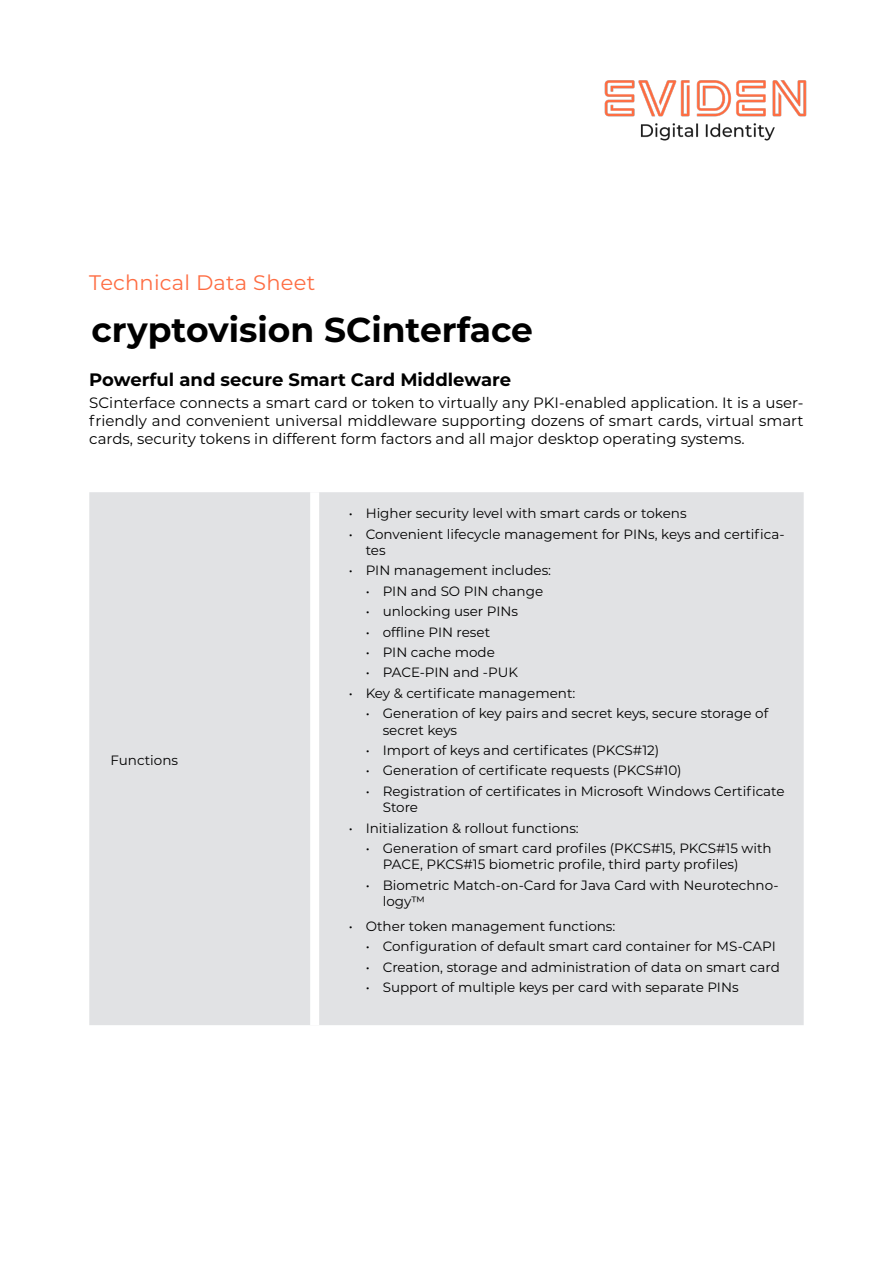
<style>
.page{position:relative;width:893px;height:1263px;background:#fff}
.page>*{position:absolute;margin:0;border:0;box-sizing:border-box;transform-origin:0 0}
.t1{font:700 34.5px "Montserrat";color:#000}
.t2{font:21px "Montserrat";letter-spacing:.01em;color:#fe6c42}
.t3{font:700 18px "Montserrat";color:#000}
.t4{font:15px/18px "Montserrat";color:#000;text-align:justify}
.Liste_only{font:13.5px/16.2px "Montserrat";color:#000}
</style>
<div class="page">
<div style="left:89px;top:492px;width:715px;height:533px;background:#e1e2e4"></div>
<div style="left:310px;top:492px;width:9px;height:533px;background:#fff"></div>
<img style="left:604px;top:80px;width:203px;height:61px">
<p class="t2" style="left:89px;top:268px;width:227px">Technical Data Sheet</p>
<p class="t1" style="left:91px;top:305px;width:443px">cryptovision SCinterface</p>
<p class="t3" style="left:89px;top:367px;width:423px">Powerful and secure Smart Card Middleware</p>
<p class="t4" style="left:89px;top:393px;width:716px">SCinterface connects a smart card or token to virtually any PKI-enabled application. It is a user&shy;friendly and convenient universal middleware supporting dozens of smart cards, virtual smart cards, security tokens in different form factors and all major desktop operating systems.</p>
<p class="Liste_only" style="left:111px;top:752px;width:69px">Functions</p>
<p class="Liste_only" style="left:349px;top:505px;width:339px">• Higher security level with smart cards or tokens</p>
<p class="Liste_only" style="left:366px;top:525px;width:420px;text-indent:-17px">• Convenient lifecycle management for PINs, keys and certifica&shy;tes</p>
<p class="Liste_only" style="left:349px;top:562px;width:204px">• PIN management includes:</p>
<p class="Liste_only" style="left:366px;top:582px;width:179px">• PIN and SO PIN change</p>
<p class="Liste_only" style="left:366px;top:603px;width:154px">• unlocking user PINs</p>
<p class="Liste_only" style="left:366px;top:623px;width:126px">• offline PIN reset</p>
<p class="Liste_only" style="left:366px;top:644px;width:131px">• PIN cache mode</p>
<p class="Liste_only" style="left:366px;top:664px;width:154px">• PACE-PIN and -PUK</p>
<p class="Liste_only" style="left:349px;top:684px;width:228px">• Key &amp; certificate management:</p>
<p class="Liste_only" style="left:383px;top:705px;width:387px;text-indent:-17px">• Generation of key pairs and secret keys, secure storage of secret keys</p>
<p class="Liste_only" style="left:366px;top:742px;width:295px">• Import of keys and certificates (PKCS#12)</p>
<p class="Liste_only" style="left:366px;top:762px;width:318px">• Generation of certificate requests (PKCS#10)</p>
<p class="Liste_only" style="left:383px;top:782px;width:403px;text-indent:-17px">• Registration of certificates in Microsoft Windows Certificate<br>Store</p>
<p class="Liste_only" style="left:349px;top:819px;width:232px">• Initialization &amp; rollout functions:</p>
<p class="Liste_only" style="left:383px;top:840px;width:390px;text-indent:-17px">• Generation of smart card profiles (PKCS#15, PKCS#15 with<br>PACE, PKCS#15 biometric profile, third party profiles)</p>
<p class="Liste_only" style="left:383px;top:876px;width:397px;text-indent:-17px">• Biometric Match-on-Card for Java Card with Neurotechno&shy;logy™</p>
<p class="Liste_only" style="left:349px;top:917px;width:268px">• Other token management functions:</p>
<p class="Liste_only" style="left:366px;top:938px;width:412px">• Configuration of default smart card container for MS-CAPI</p>
<p class="Liste_only" style="left:366px;top:958px;width:416px">• Creation, storage and administration of data on smart card</p>
<p class="Liste_only" style="left:366px;top:978px;width:374px">• Support of multiple keys per card with separate PINs</p>
</div>
